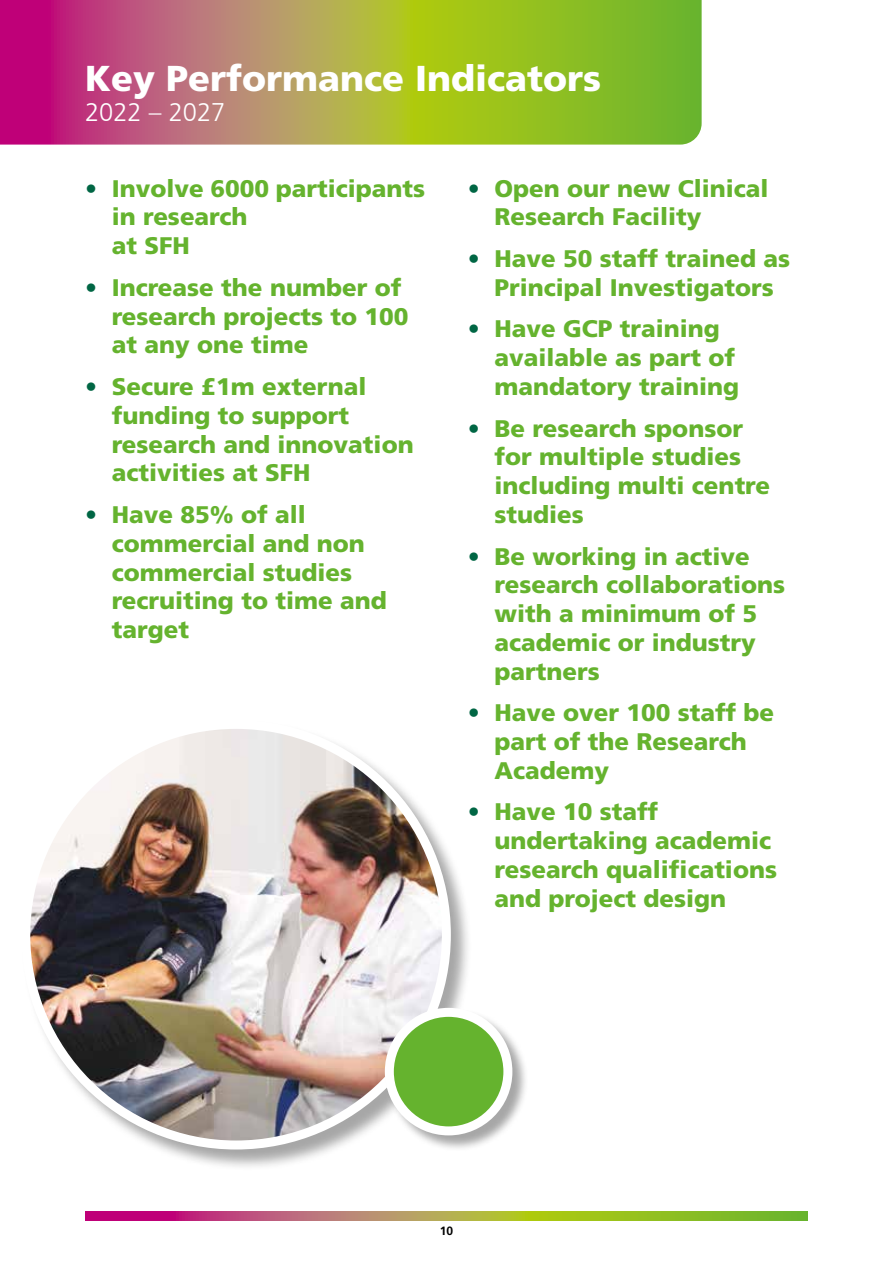
<style>
.page{position:relative;width:893px;height:1263px;background:#fff}
.page>*{position:absolute;margin:0;border:0;box-sizing:border-box;transform-origin:0 0}
.t1{font:900 36px "Frutiger LT Com";color:#fff}
.t2{font:300 25.5px "Frutiger LT Com";color:#fff}
.t3{font:900 24px/28.8px "Frutiger LT Com";color:#65b32e}
.t4{font:700 12px "Frutiger LT Com";color:#000}
.s1{color:#064}
</style>
<div class="page">
<svg style="left:85px;top:1212px;width:723px;height:8px;background:#a9884d"></svg>
<svg style="left:0;top:0;width:702px;height:145px;background:#a8914c"></svg>
<div style="left:21px;top:720px;width:451px;height:451px;background:#000;opacity:.35"></div>
<img style="left:26px;top:724px;width:420px;height:421px;border-radius:210px">
<div style="left:385px;top:1008px;width:144px;height:144px;background:#000;opacity:.35"></div>
<div style="left:389px;top:1012px;width:119px;height:119px;background:#65b32e;border-radius:50%"></div>
<div style="left:385px;top:1008px;width:127px;height:127px;border:9px solid #fff;border-radius:50%"></div>
<h1 class="t1" style="left:85px;top:56px;width:518px">Key Performance Indicators</h1>
<p class="t2" style="left:85px;top:98px;width:142px">2022 – 2027</p>
<p class="t3" style="left:112px;top:174px;width:315px;text-indent:-27px"><span class="s1">•</span> Involve 6000 participants in research<br>at SFH</p>
<p class="t3" style="left:112px;top:273px;width:298px;text-indent:-27px"><span class="s1">•</span> Increase the number of research projects to 100 at any one time</p>
<p class="t3" style="left:112px;top:372px;width:303px;text-indent:-27px"><span class="s1">•</span> Secure £1m external funding to support research and innovation activities at SFH</p>
<p class="t3" style="left:112px;top:500px;width:277px;text-indent:-27px"><span class="s1">•</span> Have 85% of all commercial and non commercial studies recruiting to time and target</p>
<p class="t3" style="left:494px;top:174px;width:276px;text-indent:-27px"><span class="s1">•</span> Open our new Clinical<br>Research Facility</p>
<p class="t3" style="left:468px;top:244px;width:324px;text-align:center"><span class="s1">•</span> Have 50 staff trained as<br>Principal Investigators</p>
<p class="t3" style="left:494px;top:314px;width:246px;text-indent:-27px"><span class="s1">•</span> Have GCP training available as part of mandatory training</p>
<p class="t3" style="left:494px;top:414px;width:277px;text-indent:-27px"><span class="s1">•</span> Be research sponsor for multiple studies including multi centre studies</p>
<p class="t3" style="left:494px;top:542px;width:292px;text-indent:-27px"><span class="s1">•</span> Be working in active research collaborations with a minimum of 5 academic or industry partners</p>
<p class="t3" style="left:494px;top:698px;width:281px;text-indent:-27px"><span class="s1">•</span> Have over 100 staff be part of the Research<br>Academy</p>
<p class="t3" style="left:494px;top:798px;width:284px;text-indent:-27px"><span class="s1">•</span> Have 10 staff undertaking academic research qualifications and project design</p>
<p class="t4" style="left:440px;top:1223px;width:15px">10</p>
</div>
